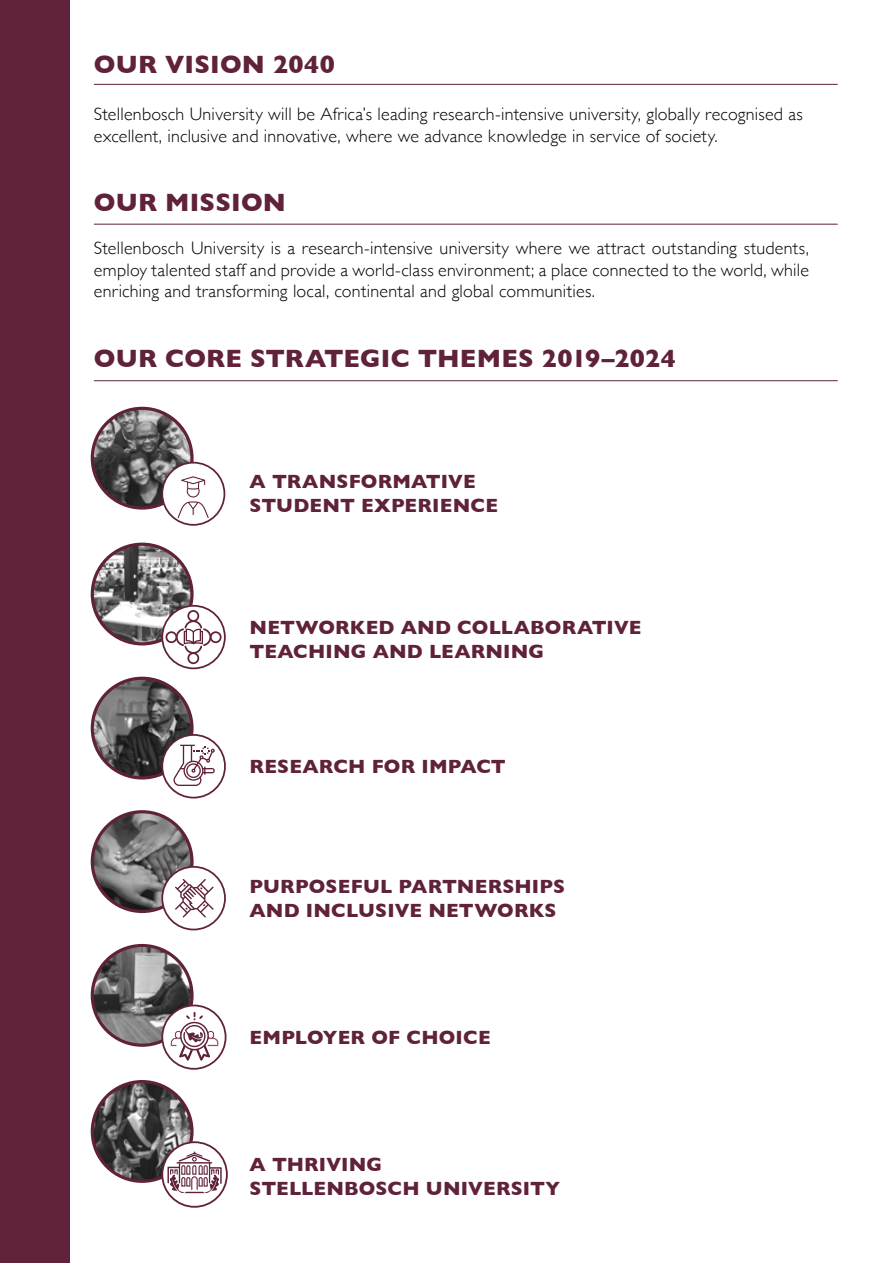
<style>
.page{position:relative;width:893px;height:1263px;background:#fff}
.page>*{position:absolute;margin:0;border:0;box-sizing:border-box;transform-origin:0 0}
.t1{font:700 25.5px "Gill Sans";letter-spacing:.01em;color:#60223b}
.t2{font:700 19.5px/24px "Gill Sans";letter-spacing:.01em;color:#60223b}
.t3{font:300 18px/21.6px "Gill Sans";letter-spacing:.015em;color:#000}
</style>
<div class="page">
<div style="left:0;top:0;width:69px;height:1263px;background:#60223b"></div>
<img style="left:92px;top:408px;width:100px;height:100px;border-radius:50px">
<div style="left:91px;top:407px;width:103px;height:103px;border:3px solid #60223b;border-radius:50%"></div>
<div style="left:162px;top:463px;width:62px;height:62px;background:#fff;border-radius:50%"></div>
<div style="left:161px;top:462px;width:64px;height:64px;border:2px solid #60223b;border-radius:50%"></div>
<svg style="left:177px;top:476px;width:32px;height:42px"></svg>
<img style="left:92px;top:1081px;width:100px;height:100px;border-radius:50px">
<div style="left:91px;top:1080px;width:103px;height:103px;border:3px solid #60223b;border-radius:50%"></div>
<svg style="left:162px;top:1142px;width:65px;height:65px"></svg>
<div style="left:161px;top:1141px;width:67px;height:67px;border:2px solid #60223b;border-radius:50%"></div>
<svg style="left:167px;top:1151px;width:55px;height:42px"></svg>
<img style="left:92px;top:544px;width:100px;height:100px;border-radius:50px">
<div style="left:91px;top:543px;width:103px;height:102px;border:3px solid #60223b;border-radius:50%"></div>
<svg style="left:160px;top:604px;width:66px;height:66px"></svg>
<img style="left:94px;top:678px;width:97px;height:100px">
<div style="left:91px;top:677px;width:103px;height:102px;border:3px solid #60223b;border-radius:50%"></div>
<svg style="left:162px;top:735px;width:63px;height:63px"></svg>
<div style="left:161px;top:734px;width:65px;height:64px;border:2px solid #60223b;border-radius:50%"></div>
<svg style="left:173px;top:745px;width:42px;height:41px"></svg>
<img style="left:92px;top:812px;width:100px;height:99px;border-radius:50px">
<div style="left:91px;top:810px;width:103px;height:103px;border:3px solid #60223b;border-radius:50%"></div>
<div style="left:162px;top:867px;width:63px;height:62px;background:#fff;border-radius:50%"></div>
<div style="left:161px;top:866px;width:65px;height:64px;border:2px solid #60223b;border-radius:50%"></div>
<svg style="left:175px;top:879px;width:39px;height:38px"></svg>
<img style="left:92px;top:947px;width:100px;height:98px">
<div style="left:91px;top:944px;width:103px;height:103px;border:3px solid #60223b;border-radius:50%"></div>
<svg style="left:162px;top:1005px;width:64px;height:64px"></svg>
<div style="left:161px;top:1004px;width:65px;height:66px;border:2px solid #60223b;border-radius:50%"></div>
<svg style="left:170px;top:1012px;width:49px;height:48px"></svg>
<hr style="left:94px;top:84px;width:744px;height:1px;background:#60223b">
<hr style="left:94px;top:224px;width:744px;height:1px;background:#60223b">
<hr style="left:94px;top:380px;width:744px;height:1px;background:#60223b">
<h1 class="t1" style="left:94px;top:44px;width:243px">OUR VISION 2040</h1>
<p class="t3" style="left:94px;top:103px;width:711px">Stellenbosch University will be Africa’s leading research-intensive university, globally recognised as excellent, inclusive and innovative, where we advance knowledge in service of society.</p>
<h1 class="t1" style="left:94px;top:182px;width:194px">OUR MISSION</h1>
<p class="t3" style="left:94px;top:236px;width:717px;text-align:justify">Stellenbosch University is a research-intensive university where we attract outstanding students, employ talented staff and provide a world-class environment; a place connected to the world, while enriching and transforming local, continental and global communities.</p>
<h1 class="t1" style="left:94px;top:338px;width:583px">OUR CORE STRATEGIC THEMES 2019–2024</h1>
<p class="t2" style="left:250px;top:469px;width:250px">A TRANSFORMATIVE<br>STUDENT EXPERIENCE</p>
<p class="t2" style="left:250px;top:614px;width:393px">NETWORKED AND COLLABORATIVE<br>TEACHING AND LEARNING</p>
<p class="t2" style="left:250px;top:754px;width:258px">RESEARCH FOR IMPACT</p>
<p class="t2" style="left:250px;top:874px;width:317px">PURPOSEFUL PARTNERSHIPS<br>AND INCLUSIVE NETWORKS</p>
<p class="t2" style="left:250px;top:1025px;width:243px">EMPLOYER OF CHOICE</p>
<p class="t2" style="left:250px;top:1152px;width:312px">A THRIVING<br>STELLENBOSCH UNIVERSITY</p>
</div>
